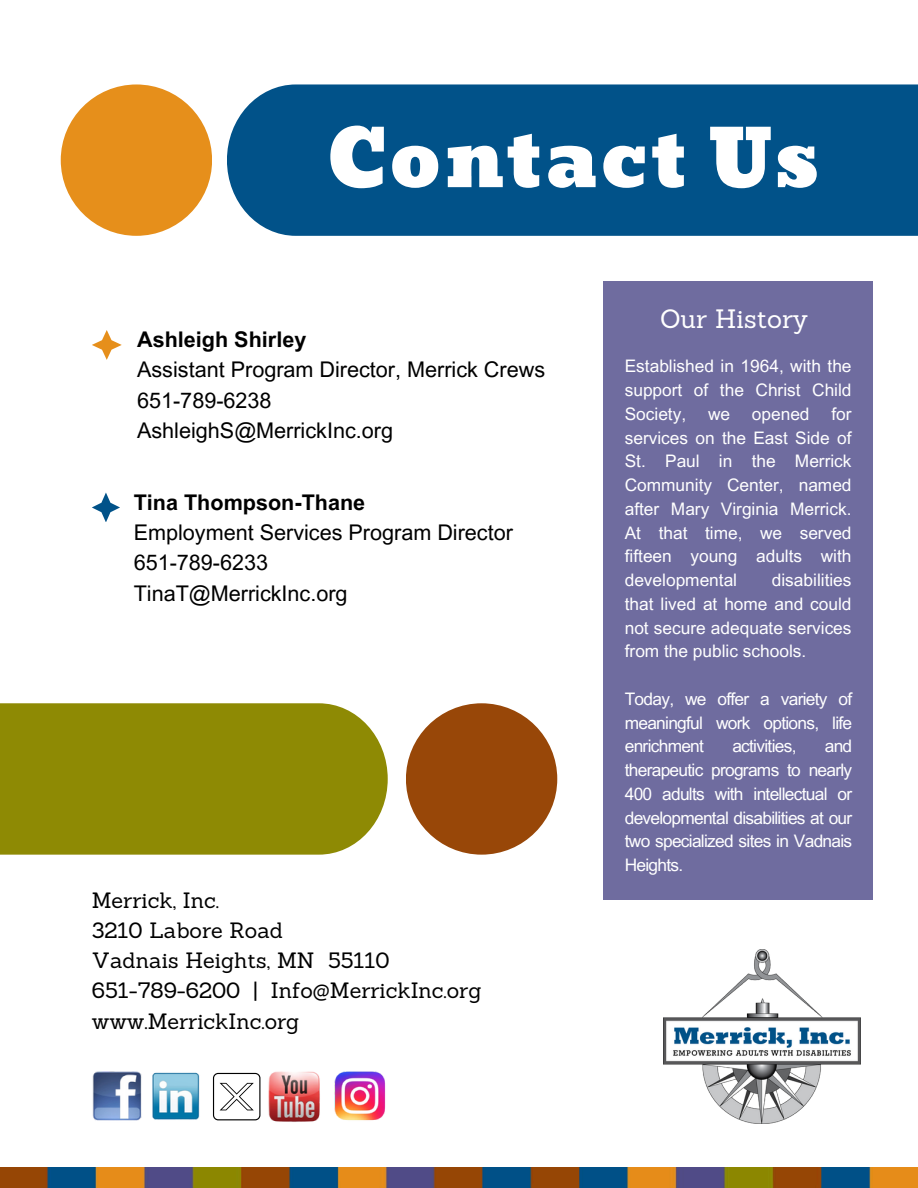
<style>
.page{position:relative;width:918px;height:1188px;background:#fff}
.page>*{position:absolute;margin:0;border:0;box-sizing:border-box;transform-origin:0 0}
.t1{font:77.7px "Bevan";letter-spacing:.035em;color:#fff}
.t2{font:25.95px "Sanchez";color:#fff}
.t3{font:21.6px/30.3px "Arial MT Pro";color:#000}
.t4{font:21.6px/30.3px "Sanchez";color:#000}
.t5{font:17.25px/23.7px "Arial MT Pro";color:#fff;text-align:justify}
.t6{font:17.25px "Arial MT Pro";letter-spacing:-.04em;color:#fff}
.s1{font-weight:700}
</style>
<div class="page">
<div style="left:227px;top:84px;width:691px;height:152px;background:#015289"></div>
<div style="left:61px;top:84px;width:151px;height:152px;background:#e68f1b;border-radius:50%"></div>
<img style="left:663px;top:949px;width:197px;height:175px">
<img style="left:92px;top:1071px;width:228px;height:51px">
<img style="left:334px;top:1071px;width:52px;height:50px">
<div style="left:207px;top:1069px;width:54px;height:53px;background:linear-gradient(to right,#fff,#fff)"></div>
<svg style="left:213px;top:1073px;width:47px;height:47px"></svg>
<div style="left:0;top:703px;width:388px;height:152px;background:#8e8a04"></div>
<div style="left:406px;top:703px;width:151px;height:152px;background:#984708;border-radius:50%"></div>
<img style="left:0;top:1168px;width:918px;height:20px">
<svg style="left:92px;top:330px;width:30px;height:30px"></svg>
<svg style="left:92px;top:493px;width:28px;height:29px"></svg>
<div style="left:603px;top:282px;width:270px;height:618px;background:#6f6c9f"></div>
<h3 class="t1" style="left:328px;top:97px;width:494px">Contact Us</h3>
<p class="t3" style="left:137px;top:327px;width:410px"><span class="s1">Ashleigh Shirley<br></span>Assistant Program Director, Merrick Crews<br>651-789-6238<br>AshleighS@MerrickInc.org</p>
<h2 class="t3" style="left:134px;top:490px;width:381px"><span class="s1">Tina Thompson-Thane<br></span>Employment Services Program Director<br>651-789-6233<br>TinaT@MerrickInc.org</h2>
<p class="t4" style="left:92px;top:885px;width:391px">Merrick, Inc.<br>3210 Labore Road<br>Vadnais Heights, MN 55110<br>651-789-6200 | Info@MerrickInc.org www.MerrickInc.org</p>
<p class="t2" style="left:660px;top:302px;width:150px">Our History</p>
<p class="t5" style="left:625px;top:357px;width:228px">Established in 1964, with the support of the Christ Child Society,</p>
<p class="t5" style="left:625px;top:404px;width:228px;text-indent:207px">for services on the East Side of St. Paul in the Merrick Community Center, named after Mary Virginia Merrick.<br>At that time, we served fifteen young adults with developmental</p>
<p class="t5" style="left:708px;top:404px;width:24px">we</p>
<p class="t5" style="left:752px;top:404px;width:59px">opened</p>
<p class="t5" style="left:625px;top:570px;width:228px;text-indent:147px">disabilities that lived at home and could not secure adequate services from the public schools.</p>
<p class="t5" style="left:625px;top:689px;width:229px">Today, we offer a variety of meaningful work options, life enrichment</p>
<p class="t5" style="left:625px;top:737px;width:229px;text-indent:200px">and therapeutic programs to nearly 400 adults with intellectual or developmental disabilities at our two specialized sites in Vadnais Heights.</p>
<p class="t6" style="left:732px;top:740px;width:66px">activities,</p>
</div>
